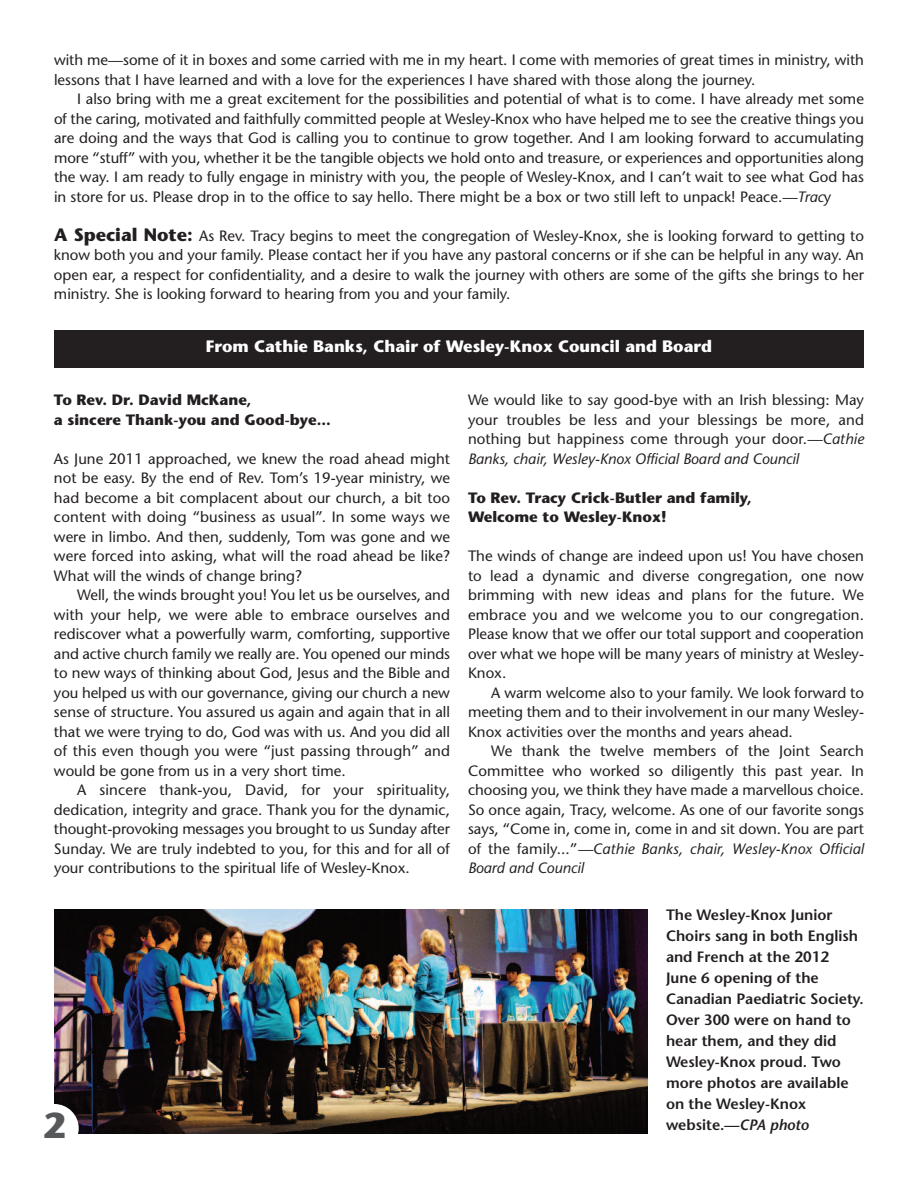
<style>
.page{position:relative;width:918px;height:1188px;background:#fff}
.page>*{position:absolute;margin:0;border:0;box-sizing:border-box;transform-origin:0 0}
.t1{font:700 36px "Stone Sans";color:#57585a}
.t2{font:700 16.5px "Stone Sans";color:#fff}
.t3{font:15px/19.5px "Stone Sans";color:#231f20;text-align:justify}
.t4{font:600 15px/21px "Stone Sans";color:#231f20}
.t5{font:700 15px/19.5px "Stone Sans";color:#231f20}
.s1{font-style:italic}
.s2{font-weight:700;font-size:18px}
</style>
<div class="page">
<div style="left:54px;top:330px;width:810px;height:37px;background:#231f20"></div>
<img style="left:54px;top:909px;width:594px;height:224px">
<div style="left:30px;top:1104px;width:49px;height:49px;background:#fff;border-radius:50%"></div>
<p class="t3" style="left:54px;top:52px;width:811px">with me—some of it in boxes and some carried with me in my heart. I come with memories of great times in ministry, with lessons that I have learned and with a love for the experiences I have shared with those along the journey.</p>
<p class="t3" style="left:54px;top:91px;width:812px;text-indent:23px">I also bring with me a great excitement for the possibilities and potential of what is to come. I have already met some of the caring, motivated and faithfully committed people at Wesley-Knox who have helped me to see the creative things you are doing and the ways that God is calling you to continue to grow together. And I am looking forward to accumulating more “stuff” with you, whether it be the tangible objects we hold onto and treasure, or experiences and opportunities along the way. I am ready to fully engage in ministry with you, the people of Wesley-Knox, and I can’t wait to see what God has in store for us. Please drop in to the office to say hello. There might be a box or two still left to unpack! Peace.<span class="s1">—Trac</span>y</p>
<p class="t3" style="left:54px;top:227px;width:812px"><span class="s2">A Special Note:</span> As Rev. Tracy begins to meet the congregation of Wesley-Knox, she is looking forward to getting to know both you and your family. Please contact her if you have any pastoral concerns or if she can be helpful in any way. An open ear, a respect for confidentiality, and a desire to walk the journey with others are some of the gifts she brings to her ministry. She is looking forward to hearing from you and your family.</p>
<p class="t2" style="left:206px;top:340px;width:508px">From Cathie Banks, Chair of Wesley-Knox Council and Board</p>
<p class="t5" style="left:54px;top:392px;width:279px">To Rev. Dr. David McKane,<br>a sincere Thank-you and Good-bye...</p>
<p class="t3" style="left:54px;top:450px;width:398px">As June 2011 approached, we knew the road ahead might not be easy. By the end of Rev. Tom’s 19-year ministry, we had become a bit complacent about our church, a bit too content with doing “business as usual”. In some ways we were in limbo. And then, suddenly, Tom was gone and we were forced into asking, what will the road ahead be like?<br>What will the winds of change bring?</p>
<p class="t3" style="left:54px;top:587px;width:398px;text-indent:23px">Well, the winds brought you! You let us be ourselves, and with your help, we were able to embrace ourselves and rediscover what a powerfully warm, comforting, supportive and active church family we really are. You opened our minds to new ways of thinking about God, Jesus and the Bible and you helped us with our governance, giving our church a new sense of structure. You assured us again and again that in all that we were trying to do, God was with us. And you did all of this even though you were “just passing through” and would be gone from us in a very short time.</p>
<p class="t3" style="left:54px;top:782px;width:398px;text-indent:23px">A sincere thank-you, David, for your spirituality, dedication, integrity and grace. Thank you for the dynamic, thought-provoking messages you brought to us Sunday after Sunday. We are truly indebted to you, for this and for all of your contributions to the spiritual life of Wesley-Knox.</p>
<h1 class="t1" style="left:43px;top:1111px;width:24px">2</h1>
<p class="t3" style="left:468px;top:392px;width:398px">We would like to say good-bye with an Irish blessing: May your troubles be less and your blessings be more, and nothing but happiness come through your door.<span class="s1">—Cathie Banks, chair, Wesley-Knox Official Board and Council</span></p>
<p class="t5" style="left:468px;top:489px;width:285px">To Rev. Tracy Crick-Butler and family,<br>Welcome to Wesley-Knox!</p>
<p class="t3" style="left:468px;top:548px;width:398px">The winds of change are indeed upon us! You have chosen to lead a dynamic and diverse congregation, one now brimming with new ideas and plans for the future. We embrace you and we welcome you to our congregation.<br>Please know that we offer our total support and cooperation over what we hope will be many years of ministry at Wesley-Knox.</p>
<p class="t3" style="left:468px;top:684px;width:398px;text-indent:23px">A warm welcome also to your family. We look forward to meeting them and to their involvement in our many Wesley-Knox activities over the months and years ahead.</p>
<p class="t3" style="left:468px;top:743px;width:398px;text-indent:23px">We thank the twelve members of the Joint Search Committee who worked so diligently this past year. In choosing you, we think they have made a marvellous choice.<br>So once again, Tracy, welcome. As one of our favorite songs says, “Come in, come in, come in and sit down. You are part of the family...”<span class="s1">—Cathie Banks, chair, Wesley-Knox Official Board and Council</span></p>
<p class="t4" style="left:666px;top:906px;width:199px">The Wesley-Knox Junior<br>Choirs sang in both English and French at the 2012<br>June 6 opening of the<br>Canadian Paediatric Society.<br>Over 300 were on hand to hear them, and they did<br>Wesley-Knox proud. Two more photos are available on the Wesley-Knox website.<span class="s1">—CPA photo</span></p>
</div>
